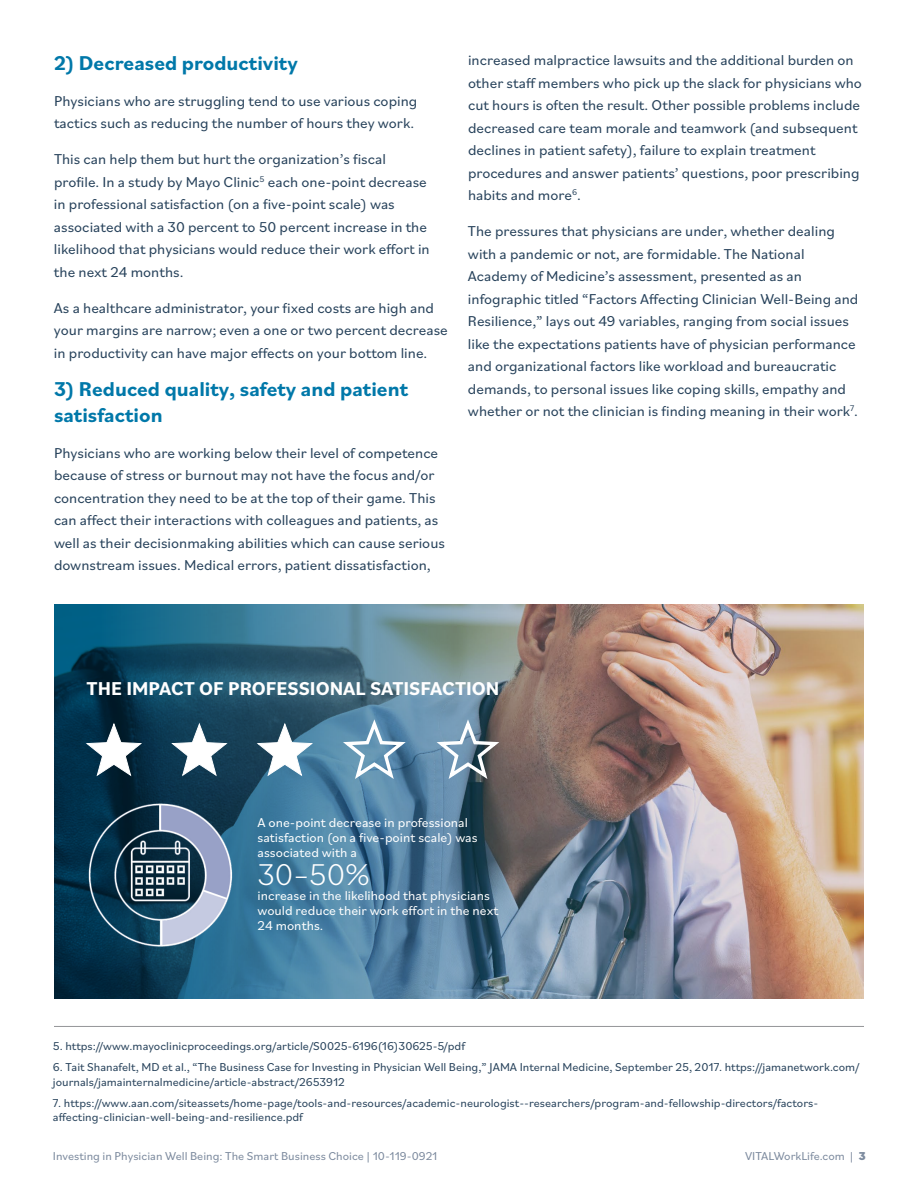
<style>
.page{position:relative;width:918px;height:1188px;background:#fff}
.page>*{position:absolute;margin:0;border:0;box-sizing:border-box;transform-origin:0 0}
.t1{font:300 31.5px "Bilo";color:#fff}
.t2{font:700 21px/25.2px "Bilo";color:#0078a9}
.t3{font:700 19.5px "Bilo";color:#fff}
.t4{font:15px/22.5px "Bilo";color:#27425b}
.t5{font:13.5px/15px "Bilo";color:#fff}
.t6{font:12px/14.4px "Bilo";color:#27425b}
.t7{font:12px "Bilo";color:#7c8a9e}
.s1{font-weight:800}
</style>
<div class="page">
<img style="left:54px;top:604px;width:810px;height:395px">
<svg style="left:86px;top:724px;width:56px;height:52px"></svg>
<svg style="left:172px;top:724px;width:55px;height:52px"></svg>
<svg style="left:257px;top:724px;width:56px;height:52px"></svg>
<svg style="left:338px;top:720px;width:72px;height:63px"></svg>
<svg style="left:432px;top:720px;width:72px;height:63px"></svg>
<img style="left:87px;top:802px;width:147px;height:147px">
<hr style="left:54px;top:1026px;width:810px;height:1px;background:#939598">
<h2 class="t2" style="left:54px;top:49px;width:245px">2) Decreased productivity</h2>
<p class="t4" style="left:54px;top:89px;width:365px">Physicians who are struggling tend to use various coping tactics such as reducing the number of hours they work.</p>
<p class="t4" style="left:54px;top:147px;width:377px">This can help them but hurt the organization’s fiscal profile. In a study by Mayo Clinic<sup>5</sup> each one-point decrease in professional satisfaction (on a five-point scale) was associated with a 30 percent to 50 percent increase in the likelihood that physicians would reduce their work effort in the next 24 months.</p>
<p class="t4" style="left:54px;top:296px;width:395px">As a healthcare administrator, your fixed costs are high and your margins are narrow; even a one or two percent decrease in productivity can have major effects on your bottom line.</p>
<h2 class="t2" style="left:54px;top:376px;width:355px">3) Reduced quality, safety and patient satisfaction</h2>
<p class="t4" style="left:54px;top:441px;width:392px">Physicians who are working below their level of competence because of stress or burnout may not have the focus and/or concentration they need to be at the top of their game. This can affect their interactions with colleagues and patients, as well as their decisionmaking abilities which can cause serious downstream issues. Medical errors, patient dissatisfaction,</p>
<p class="t4" style="left:468px;top:48px;width:395px">increased malpractice lawsuits and the additional burden on other staff members who pick up the slack for physicians who cut hours is often the result. Other possible problems include decreased care team morale and teamwork (and subsequent declines in patient safety), failure to explain treatment procedures and answer patients’ questions, poor prescribing habits and more<sup>6</sup>.</p>
<p class="t4" style="left:468px;top:219px;width:392px">The pressures that physicians are under, whether dealing with a pandemic or not, are formidable. The National Academy of Medicine’s assessment, presented as an infographic titled “Factors Affecting Clinician Well-Being and Resilience,” lays out 49 variables, ranging from social issues like the expectations patients have of physician performance and organizational factors like workload and bureaucratic demands, to personal issues like coping skills, empathy and whether or not the clinician is finding meaning in their work<sup>7</sup>.</p>
<h3 class="t3" style="left:87px;top:675px;width:414px">THE IMPACT OF PROFESSIONAL SATISFACTION</h3>
<p class="t5" style="left:258px;top:814px;width:222px">A one-point decrease in professional satisfaction (on a five-point scale) was associated with a</p>
<h1 class="t1" style="left:258px;top:853px;width:114px">30–50%</h1>
<p class="t5" style="left:258px;top:888px;width:242px">increase in the likelihood that physicians would reduce their work effort in the next<br>24 months.</p>
<p class="t6" style="left:53px;top:1038px;width:413px">5. https://www.mayoclinicproceedings.org/article/S0025-6196(16)30625-5/pdf</p>
<p class="t6" style="left:53px;top:1060px;width:808px">6. Tait Shanafelt, MD et al., “The Business Case for Investing in Physician Well Being,” JAMA Internal Medicine, September 25, 2017. https://jamanetwork.com/ journals/jamainternalmedicine/article-abstract/2653912</p>
<p class="t6" style="left:53px;top:1095px;width:767px">7. https://www.aan.com/siteassets/home-page/tools-and-resources/academic-neurologist--researchers/program-and-fellowship-directors/factors&shy;affecting-clinician-well-being-and-resilience.pdf</p>
<p class="t7" style="left:53px;top:1148px;width:386px">Investing in Physician Well Being: The Smart Business Choice | 10-119-0921</p>
<p class="t7" style="left:745px;top:1148px;width:122px">VITALWorkLife.com | <span class="s1">3</span></p>
</div>
